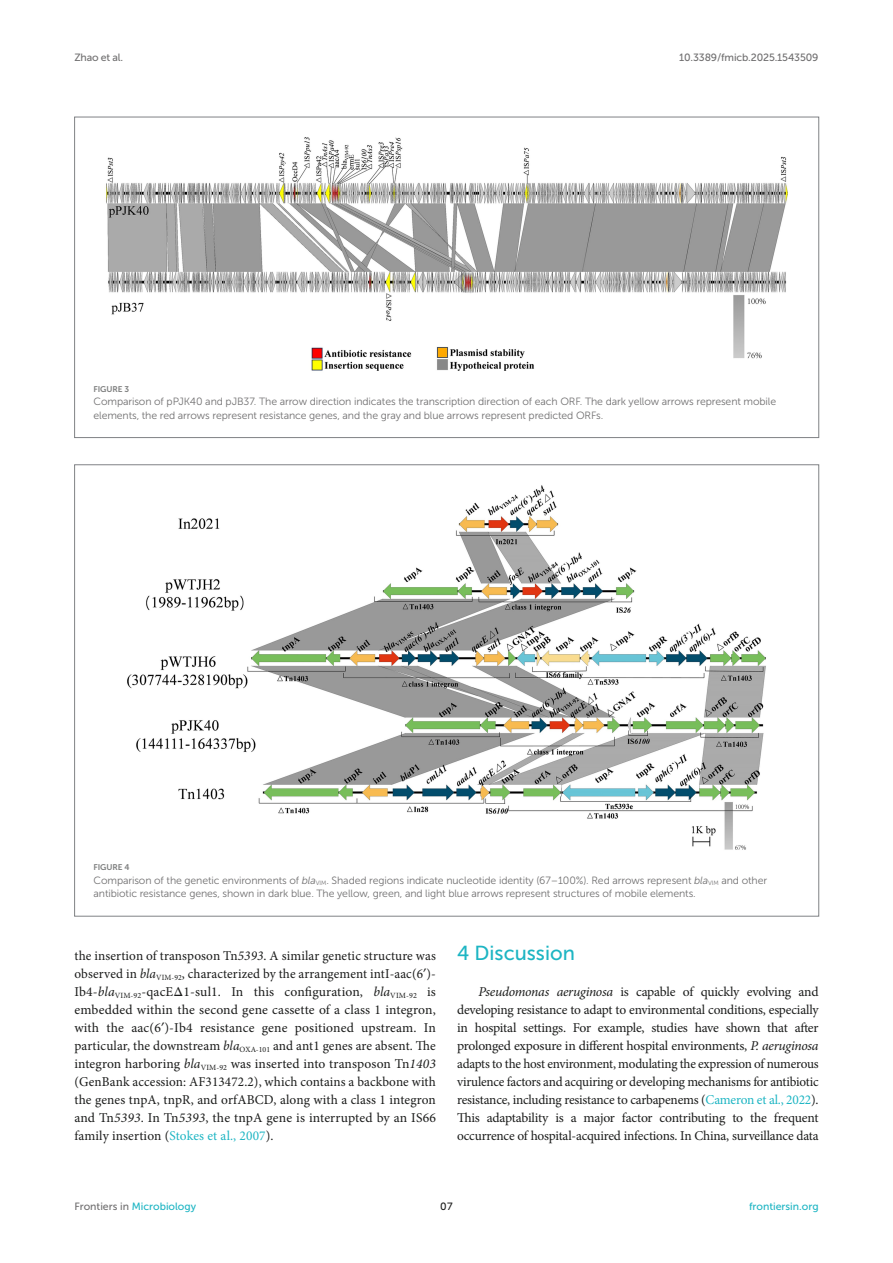
<style>
.page{position:relative;width:893px;height:1263px;background:#fff}
.page>*{position:absolute;margin:0;border:0;box-sizing:border-box;transform-origin:0 0}
.HEAD_1{font:20.25px "Museo Sans 500";color:#1db5c3}
.TEXT{font:13.5px/18px "Minion Pro";letter-spacing:-.005em;color:#1b1c1b;text-align:justify}
.FIG_LEG{font:10.5px/13.5px "Museo Sans 300";letter-spacing:-.01em;color:#706f70}
.t1{font:10.5px "Museo Sans 500";color:#1db5c3}
.t2{font:10.5px "Museo Sans 500";letter-spacing:-.015em;color:#706f70}
.t3{font:10.5px "Museo Sans 500";color:#1b1c1b}
.FIG_HD{font:8.25px "Museo Sans 700";letter-spacing:-.01em;color:#7e7f7f}
.s1{font-style:italic}
.s2{font-family:"Gentium Plus"}
.s3{font-family:"STIX General"}
.s4{color:#1db5c3}
.s5{color:#706f70}
</style>
<div class="page">
<img style="left:106px;top:137px;width:682px;height:234px">
<img style="left:127px;top:485px;width:639px;height:365px">
<p class="t2" style="left:74px;top:51px;width:50px">Zhao et al.</p>
<p class="t2" style="left:679px;top:51px;width:141px">10.3389/fmicb.2025.1543509</p>
<p class="FIG_HD" style="left:94px;top:384px;width:37px">FIGURE 3</p>
<p class="FIG_LEG" style="left:94px;top:395px;width:684px">Comparison of pPJK40 and pJB37. The arrow direction indicates the transcription direction of each ORF. The dark yellow arrows represent mobile elements, the red arrows represent resistance genes, and the gray and blue arrows represent predicted ORFs.</p>
<p class="FIG_HD" style="left:94px;top:863px;width:37px">FIGURE 4</p>
<p class="FIG_LEG" style="left:94px;top:873px;width:675px">Comparison of the genetic environments of <span class="s1">bla</span><sub>VIM</sub>. Shaded regions indicate nucleotide identity (67–100%). Red arrows represent <span class="s1">bla</span><sub>VIM</sub> and other antibiotic resistance genes, shown in dark blue. The yellow, green, and light blue arrows represent structures of mobile elements.</p>
<p class="TEXT" style="left:74px;top:947px;width:363px">the insertion of transposon Tn<span class="s1">5393</span>. A similar genetic structure was observed in <span class="s1">bla</span><sub>VIM-92</sub>, characterized by the arrangement intI-aac(6<span class="s2">′</span>)- Ib4-<span class="s1">bla</span><sub>VIM-92</sub>-qacE<span class="s3">Δ</span>1-sul1. In this configuration, <span class="s1">bla</span><sub>VIM-92</sub> is embedded within the second gene cassette of a class 1 integron, with the aac(6<span class="s2">′</span>)-Ib4 resistance gene positioned upstream. In particular, the downstream <span class="s1">bla</span><sub>OXA-101</sub> and ant1 genes are absent. The integron harboring <span class="s1">bla</span><sub>VIM-92</sub> was inserted into transposon Tn<span class="s1">1403 </span>(GenBank accession: AF313472.2), which contains a backbone with the genes tnpA, tnpR, and orfABCD, along with a class 1 integron and Tn<span class="s1">5393</span>. In Tn<span class="s1">5393</span>, the tnpA gene is interrupted by an IS66 family insertion (<span class="s4">Stokes et al., 2007</span>).</p>
<p class="HEAD_1" style="left:457px;top:942px;width:119px">4 Discussion</p>
<p class="TEXT" style="left:457px;top:983px;width:363px;text-indent:21px"><span class="s1">Pseudomonas aeruginosa</span> is capable of quickly evolving and developing resistance to adapt to environmental conditions, especially in hospital settings. For example, studies have shown that after prolonged exposure in different hospital environments, <span class="s1">P. aeruginosa </span>adapts to the host environment, modulating the expression of numerous virulence factors and acquiring or developing mechanisms for antibiotic resistance, including resistance to carbapenems (<span class="s4">Cameron et al., 2022</span>).<br>This adaptability is a major factor contributing to the frequent occurrence of hospital-acquired infections. In China, surveillance data</p>
<p class="t1" style="left:74px;top:1200px;width:123px"><span class="s5">Frontiers in</span> Microbiology</p>
<p class="t3" style="left:440px;top:1200px;width:14px">07</p>
<p class="t1" style="left:749px;top:1200px;width:71px">frontiersin.org</p>
</div>
